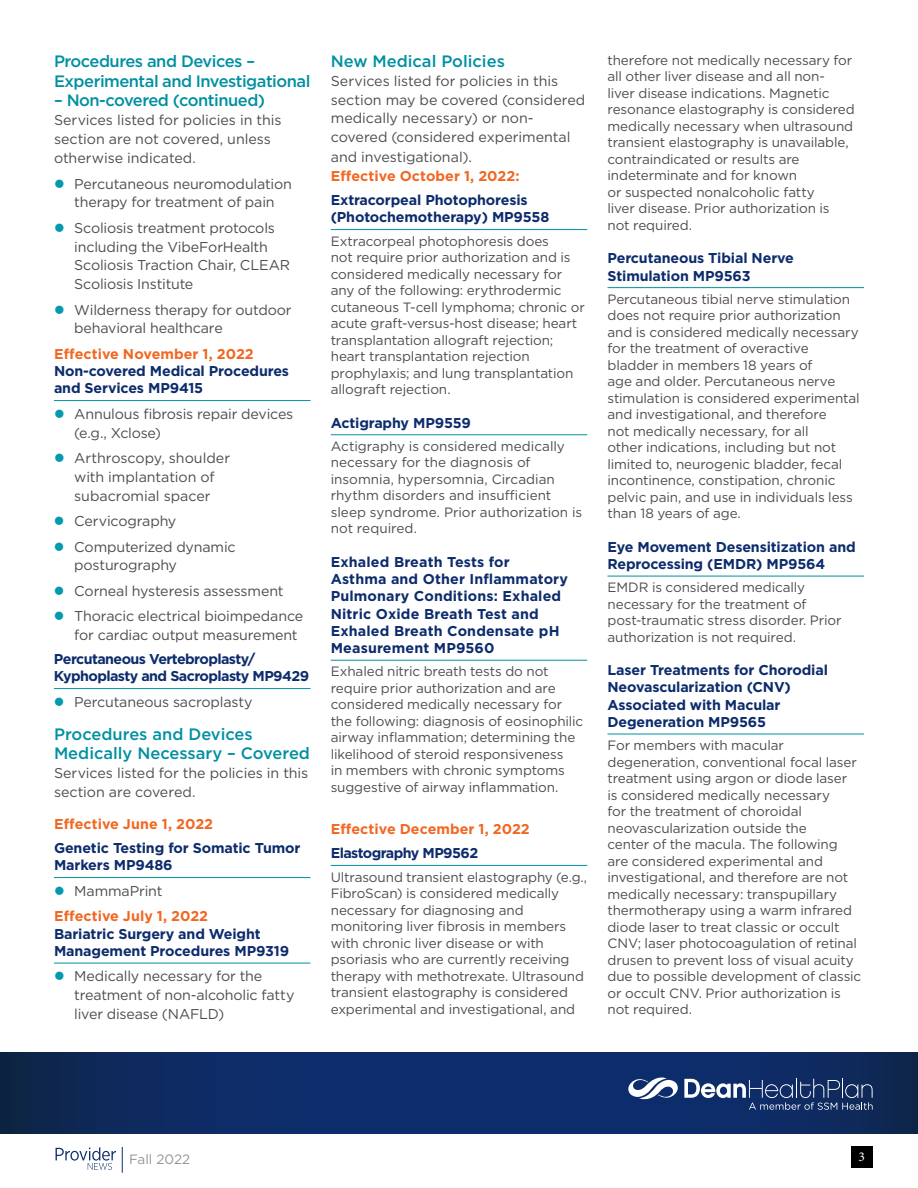
<style>
.page{position:relative;width:918px;height:1188px;background:#fff}
.page>*{position:absolute;margin:0;border:0;box-sizing:border-box;transform-origin:0 0}
.t1{font:500 16.5px/19.5px "Gotham";letter-spacing:-.03em;color:#0090a1}
.t2{font:500 16.5px/19.5px "Gotham";color:#0090a1}
.t3{font:14.25px/18.8px "Gotham";letter-spacing:-.01em;color:#4d4d4f}
.t4{font:700 14.25px/17.2px "Gotham";letter-spacing:-.01em;color:#0d2c6c}
.t5{font:700 14.25px/17.2px "Gotham";letter-spacing:.01em;color:#0d2c6c}
.t6{font:700 14.25px "Gotham";letter-spacing:.005em;color:#f26722}
.t7{font:700 14.25px/17.2px "Gotham";letter-spacing:-.04em;color:#0d2c6c}
.t8{font:13.5px/16.5px "Gotham";letter-spacing:-.01em;color:#4d4d4f}
.t9{font:13.5px "Gotham";color:#939598}
.t10{font:13.5px "Minion Pro";color:#fff}
</style>
<div class="page">
<svg style="left:0;top:1052px;width:918px;height:81px;background:#0d2a63"></svg>
<svg style="left:122px;top:1147px;width:1px;height:26px"></svg>
<svg style="left:56px;top:1147px;width:60px;height:23px"></svg>
<div style="left:851px;top:1147px;width:22px;height:21px;background:#000"></div>
<svg style="left:628px;top:1074px;width:245px;height:36px;background:#3b5381"></svg>
<hr style="left:54px;top:400px;width:256px;height:1px;background:#0090a1">
<hr style="left:54px;top:688px;width:256px;height:1px;background:#0090a1">
<hr style="left:54px;top:877px;width:256px;height:1px;background:#0090a1">
<hr style="left:54px;top:963px;width:256px;height:1px;background:#0090a1">
<hr style="left:331px;top:229px;width:256px;height:1px;background:#0090a1">
<hr style="left:331px;top:434px;width:256px;height:1px;background:#0090a1">
<hr style="left:331px;top:660px;width:256px;height:1px;background:#0090a1">
<hr style="left:331px;top:865px;width:256px;height:1px;background:#0090a1">
<hr style="left:608px;top:287px;width:256px;height:1px;background:#0090a1">
<hr style="left:608px;top:576px;width:256px;height:1px;background:#0090a1">
<hr style="left:608px;top:734px;width:256px;height:1px;background:#0090a1">
<p class="t1" style="left:54px;top:51px;width:258px">Procedures and Devices –<br>Experimental and Investigational</p>
<p class="t1" style="left:54px;top:90px;width:213px">– Non-covered (continued)</p>
<p class="t3" style="left:54px;top:110px;width:229px">Services listed for policies in this section are not covered, unless otherwise indicated.</p>
<p class="t3" style="left:74px;top:174px;width:219px">Percutaneous neuromodulation therapy for treatment of pain</p>
<p class="t3" style="left:74px;top:218px;width:217px">Scoliosis treatment protocols including the VibeForHealth<br>Scoliosis Traction Chair, CLEAR<br>Scoliosis Institute</p>
<p class="t3" style="left:74px;top:300px;width:219px">Wilderness therapy for outdoor behavioral healthcare</p>
<p class="t6" style="left:54px;top:344px;width:201px">Effective November 1, 2022</p>
<p class="t4" style="left:54px;top:362px;width:237px">Non-covered Medical Procedures and Services MP9415</p>
<p class="t3" style="left:74px;top:404px;width:221px">Annulous fibrosis repair devices (e.g., Xclose)</p>
<p class="t3" style="left:74px;top:448px;width:157px">Arthroscopy, shoulder with implantation of subacromial spacer</p>
<p class="t3" style="left:74px;top:508px;width:163px;line-height:25.5px">Cervicography<br>Computerized dynamic</p>
<p class="t3" style="left:74px;top:552px;width:231px;line-height:25.5px">posturography<br>Corneal hysteresis assessment<br>Thoracic electrical bioimpedance</p>
<p class="t3" style="left:74px;top:625px;width:225px">for cardiac output measurement</p>
<p class="t7" style="left:54px;top:650px;width:257px">Percutaneous Vertebroplasty/<br>Kyphoplasty and Sacroplasty MP9429</p>
<p class="t3" style="left:74px;top:692px;width:180px">Percutaneous sacroplasty</p>
<p class="t2" style="left:54px;top:724px;width:258px">Procedures and Devices<br>Medically Necessary – Covered</p>
<p class="t3" style="left:54px;top:763px;width:256px">Services listed for the policies in this section are covered.</p>
<p class="t6" style="left:54px;top:815px;width:161px">Effective June 1, 2022</p>
<p class="t4" style="left:54px;top:839px;width:248px">Genetic Testing for Somatic Tumor<br>Markers MP9486</p>
<p class="t3" style="left:74px;top:881px;width:90px">MammaPrint</p>
<p class="t6" style="left:54px;top:907px;width:156px">Effective July 1, 2022</p>
<p class="t4" style="left:54px;top:925px;width:237px">Bariatric Surgery and Weight<br>Management Procedures MP9319</p>
<p class="t3" style="left:74px;top:967px;width:222px">Medically necessary for the treatment of non-alcoholic fatty liver disease (NAFLD)</p>
<p class="t2" style="left:331px;top:51px;width:176px">New Medical Policies</p>
<p class="t3" style="left:331px;top:71px;width:256px">Services listed for policies in this section may be covered (considered medically necessary) or non&shy;covered (considered experimental and investigational).</p>
<p class="t6" style="left:331px;top:167px;width:191px">Effective October 1, 2022:</p>
<p class="t4" style="left:331px;top:191px;width:220px">Extracorpeal Photophoresis (Photochemotherapy) MP9558</p>
<p class="t8" style="left:331px;top:232px;width:256px">Extracorpeal photophoresis does<br>not require prior authorization and is considered medically necessary for any of the following: erythrodermic cutaneous T-cell lymphoma; chronic or acute graft-versus-host disease; heart transplantation allograft rejection; heart transplantation rejection prophylaxis; and lung transplantation allograft rejection.</p>
<p class="t4" style="left:331px;top:414px;width:142px">Actigraphy MP9559</p>
<p class="t8" style="left:331px;top:438px;width:253px">Actigraphy is considered medically necessary for the diagnosis of insomnia, hypersomnia, Circadian rhythm disorders and insufficient sleep syndrome. Prior authorization is not required.</p>
<p class="t5" style="left:331px;top:553px;width:239px">Exhaled Breath Tests for<br>Asthma and Other Inflammatory<br>Pulmonary Conditions: Exhaled<br>Nitric Oxide Breath Test and<br>Exhaled Breath Condensate pH<br>Measurement MP9560</p>
<p class="t8" style="left:331px;top:663px;width:254px">Exhaled nitric breath tests do not require prior authorization and are considered medically necessary for the following: diagnosis of eosinophilic airway inflammation; determining the likelihood of steroid responsiveness<br>in members with chronic symptoms suggestive of airway inflammation.</p>
<p class="t6" style="left:331px;top:820px;width:201px">Effective December 1, 2022</p>
<p class="t7" style="left:331px;top:845px;width:149px">Elastography MP9562</p>
<p class="t8" style="left:331px;top:868px;width:258px">Ultrasound transient elastography (e.g., FibroScan) is considered medically necessary for diagnosing and monitoring liver fibrosis in members with chronic liver disease or with psoriasis who are currently receiving therapy with methotrexate. Ultrasound transient elastography is considered experimental and investigational, and</p>
<p class="t8" style="left:608px;top:51px;width:249px">therefore not medically necessary for all other liver disease and all non&shy;liver disease indications. Magnetic resonance elastography is considered medically necessary when ultrasound transient elastography is unavailable, contraindicated or results are indeterminate and for known<br>or suspected nonalcoholic fatty<br>liver disease. Prior authorization is not required.</p>
<p class="t4" style="left:608px;top:249px;width:188px">Percutaneous Tibial Nerve<br>Stimulation MP9563</p>
<p class="t8" style="left:608px;top:290px;width:254px">Percutaneous tibial nerve stimulation does not require prior authorization and is considered medically necessary for the treatment of overactive bladder in members 18 years of<br>age and older. Percutaneous nerve stimulation is considered experimental and investigational, and therefore<br>not medically necessary, for all<br>other indications, including but not limited to, neurogenic bladder, fecal incontinence, constipation, chronic pelvic pain, and use in individuals less than 18 years of age.</p>
<p class="t4" style="left:608px;top:538px;width:250px">Eye Movement Desensitization and<br>Reprocessing (EMDR) MP9564</p>
<p class="t8" style="left:608px;top:579px;width:236px">EMDR is considered medically necessary for the treatment of post-traumatic stress disorder. Prior authorization is not required.</p>
<p class="t4" style="left:608px;top:661px;width:222px">Laser Treatments for Chorodial<br>Neovascularization (CNV)<br>Associated with Macular<br>Degeneration MP9565</p>
<p class="t8" style="left:608px;top:737px;width:255px">For members with macular degeneration, conventional focal laser treatment using argon or diode laser<br>is considered medically necessary<br>for the treatment of choroidal neovascularization outside the<br>center of the macula. The following are considered experimental and investigational, and therefore are not medically necessary: transpupillary thermotherapy using a warm infrared diode laser to treat classic or occult CNV; laser photocoagulation of retinal drusen to prevent loss of visual acuity due to possible development of classic or occult CNV. Prior authorization is not required.</p>
<p class="t9" style="left:129px;top:1150px;width:63px">Fall 2022</p>
<p class="t10" style="left:859px;top:1148px;width:8px">3</p>
</div>
